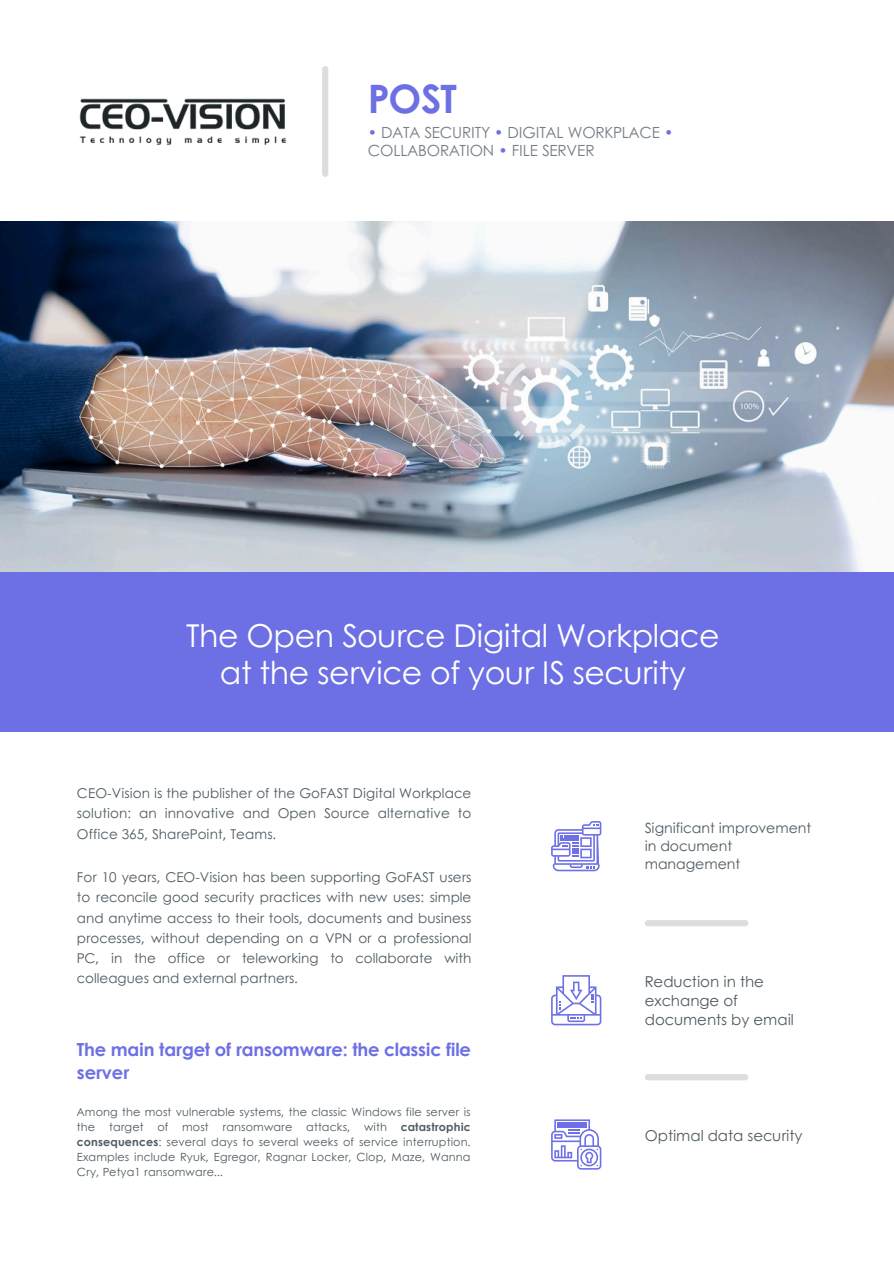
<style>
.page{position:relative;width:894px;height:1264px;background:#fff}
.page>*{position:absolute;margin:0;border:0;box-sizing:border-box;transform-origin:0 0}
.t1{font:700 39.15px "Century Gothic";color:#6d6fe5}
.t2{font:31.5px/37.2px "Century Gothic";letter-spacing:-.015em;color:#fff;text-align:center}
.t3{font:700 18px/22.5px "Century Gothic";letter-spacing:-.015em;color:#6d6fe5}
.t4{font:15.3px/18px "Century Gothic";letter-spacing:-.005em;color:#777f86}
.t5{font:15px/19.2px "Century Gothic";color:#4f5b62}
.t6{font:14.1px/18px "Century Gothic";color:#4f5b62}
.t7{font:13.5px/20.2px "Century Gothic";letter-spacing:.005em;color:#4f5b62;text-align:justify}
.t8{font:11.25px/15px "Century Gothic";letter-spacing:.01em;color:#4f5b62;text-align:justify}
.s1{color:#6d6fe5}
.s2{font-weight:700}
</style>
<div class="page">
<img style="left:0;top:221px;width:893px;height:351px">
<div style="left:0;top:572px;width:893px;height:159px;background:#6d6fe5"></div>
<div style="left:322px;top:66px;width:6px;height:111px;background:#dcddde;border-radius:3px"></div>
<img style="left:79px;top:98px;width:208px;height:47px">
<svg style="left:551px;top:975px;width:50px;height:50px"></svg>
<svg style="left:551px;top:1119px;width:50px;height:50px"></svg>
<svg style="left:551px;top:821px;width:50px;height:50px"></svg>
<div style="left:644px;top:920px;width:104px;height:6px;background:#dcddde;border-radius:3px"></div>
<div style="left:644px;top:1074px;width:104px;height:6px;background:#dcddde;border-radius:3px"></div>
<p class="t1" style="left:368px;top:69px;width:91px">POST</p>
<p class="t4" style="left:368px;top:122px;width:307px"><span class="s1">•</span> DATA SECURITY <span class="s1">•</span> DIGITAL WORKPLACE <span class="s1">•<br></span>COLLABORATION <span class="s1">•</span> FILE SERVER</p>
<h5 class="t2" style="left:186px;top:615px;width:534px">The Open Source Digital Workplace at the service of your IS security</h5>
<h1 class="t7" style="left:77px;top:782px;width:396px">CEO-Vision is the publisher of the GoFAST Digital Workplace solution: an innovative and Open Source alternative to Office 365, SharePoint, Teams.</h1>
<h5 class="t7" style="left:77px;top:866px;width:396px">For 10 years, CEO-Vision has been supporting GoFAST users to reconcile good security practices with new uses: simple and anytime access to their tools, documents and business processes, without depending on a VPN or a professional PC, in the office or teleworking to collaborate with colleagues and external partners.</h5>
<h4 class="t3" style="left:77px;top:1037px;width:395px">The main target of ransomware: the classic file server</h4>
<h4 class="t8" style="left:77px;top:1104px;width:395px">Among the most vulnerable systems, the classic Windows file server is the target of most ransomware attacks, with <span class="s2">catastrophic consequences</span>: several days to several weeks of service interruption.<br>Examples include Ryuk, Egregor, Ragnar Locker, Clop, Maze, Wanna Cry, Petya1 ransomware...</h4>
<h2 class="t6" style="left:644px;top:817px;width:168px">Significant improvement in document management</h2>
<h4 class="t5" style="left:644px;top:970px;width:151px">Reduction in the exchange of documents by email</h4>
<p class="t5" style="left:644px;top:1124px;width:159px">Optimal data security</p>
</div>
